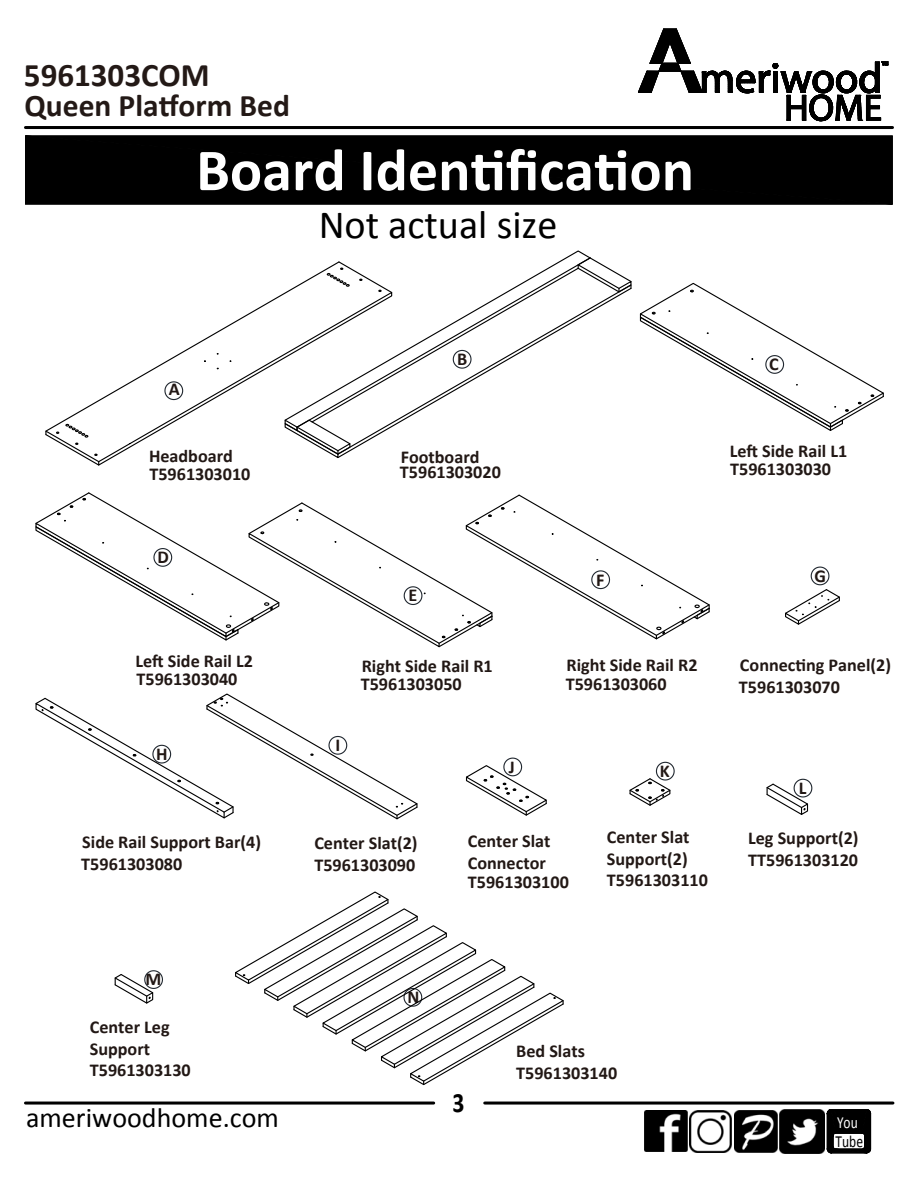
<style>
.page{position:relative;width:918px;height:1188px;background:#fff}
.page>*{position:absolute;margin:0;border:0;box-sizing:border-box;transform-origin:0 0}
.t1{font:700 60.3px "Calibri";color:#fff}
.t2{font:40.2px "Calibri";color:#000}
.t3{font:700 33px "Calibri";color:#231916}
.t4{font:700 31.5px "Calibri";color:#231916}
.t5{font:28.05px "Calibri";color:#000}
.t6{font:700 28.05px "Calibri";color:#000;scale:.85 1}
.t7{font:700 18.15px/21.8px "Calibri";color:#221815}
.t8{font:16.95px "Calibri";color:#000;scale:.79 1}
.t9{font:16.95px "Calibri";color:#fff;scale:.79 1}
</style>
<div class="page">
<img style="left:780px;top:1109px;width:28px;height:44px">
<img style="left:735px;top:1110px;width:43px;height:43px">
<img style="left:689px;top:1110px;width:43px;height:42px">
<img style="left:645px;top:1110px;width:42px;height:42px">
<div style="left:25px;top:135px;width:612px;height:70px;background:#000"></div>
<hr style="left:25px;top:136px;width:1px;height:68px;background:#000">
<hr style="left:26px;top:203px;width:866px;height:2px;background:#000">
<hr style="left:26px;top:135px;width:866px;height:2px;background:#000">
<hr style="left:25px;top:126px;width:868px;height:3px;background:#000">
<hr style="left:485px;top:1102px;width:408px;height:3px;background:#000">
<hr style="left:25px;top:1102px;width:409px;height:3px;background:#000">
<svg style="left:637px;top:28px;width:257px;height:177px"></svg>
<svg style="left:808px;top:1101px;width:82px;height:53px"></svg>
<hr style="left:827px;top:1114px;width:1px;height:35px;background:#000">
<hr style="left:831px;top:1152px;width:36px;height:1px;background:#000">
<hr style="left:870px;top:1114px;width:1px;height:35px;background:#000">
<hr style="left:831px;top:1109px;width:36px;height:1px;background:#000">
<svg style="left:100px;top:436px;width:50px;height:29px"></svg>
<svg style="left:59px;top:293px;width:225px;height:143px"></svg>
<svg style="left:45px;top:423px;width:55px;height:43px"></svg>
<svg style="left:284px;top:256px;width:348px;height:202px"></svg>
<svg style="left:639px;top:282px;width:245px;height:149px"></svg>
<svg style="left:35px;top:492px;width:675px;height:156px"></svg>
<svg style="left:465px;top:757px;width:82px;height:59px"></svg>
<svg style="left:785px;top:566px;width:55px;height:59px"></svg>
<svg style="left:114px;top:970px;width:49px;height:34px"></svg>
<svg style="left:629px;top:761px;width:46px;height:45px"></svg>
<svg style="left:35px;top:693px;width:383px;height:127px"></svg>
<svg style="left:235px;top:891px;width:329px;height:195px"></svg>
<svg style="left:766px;top:778px;width:47px;height:37px"></svg>
<h3 class="t3" style="left:24px;top:54px;width:187px">5961303COM</h3>
<h3 class="t4" style="left:24px;top:85px;width:267px">Queen Platform Bed</h3>
<h1 class="t1" style="left:196px;top:132px;width:500px">Board Identification</h1>
<h2 class="t2" style="left:319px;top:199px;width:240px">Not actual size</h2>
<p class="t7" style="left:457px;top:348px;width:12px">B</p>
<p class="t7" style="left:769px;top:353px;width:11px">C</p>
<p class="t7" style="left:169px;top:378px;width:12px">A</p>
<p class="t7" style="left:149px;top:446px;width:85px">Headboard</p>
<p class="t7" style="left:401px;top:446px;width:80px">Footboard</p>
<p class="t7" style="left:149px;top:463px;width:102px">T5961303010</p>
<p class="t7" style="left:400px;top:461px;width:102px">T5961303020</p>
<p class="t7" style="left:730px;top:440px;width:119px">Left Side Rail L1</p>
<p class="t7" style="left:730px;top:458px;width:102px">T5961303030</p>
<p class="t7" style="left:157px;top:546px;width:13px">D</p>
<p class="t7" style="left:135px;top:650px;width:119px">Left Side Rail L2</p>
<p class="t7" style="left:137px;top:668px;width:102px">T5961303040</p>
<p class="t7" style="left:156px;top:743px;width:13px">H</p>
<p class="t7" style="left:81px;top:831px;width:181px">Side Rail Support Bar(4)<br>T5961303080</p>
<p class="t7" style="left:409px;top:585px;width:10px">E</p>
<p class="t7" style="left:362px;top:655px;width:133px">Right Side Rail R1</p>
<p class="t7" style="left:596px;top:569px;width:10px">F</p>
<p class="t7" style="left:566px;top:655px;width:133px">Right Side Rail R2</p>
<p class="t7" style="left:335px;top:734px;width:6px">I</p>
<p class="t7" style="left:361px;top:673px;width:102px">T5961303050</p>
<p class="t7" style="left:566px;top:673px;width:102px">T5961303060</p>
<p class="t7" style="left:509px;top:756px;width:8px">J</p>
<p class="t7" style="left:660px;top:760px;width:11px">K</p>
<p class="t7" style="left:314px;top:832px;width:105px">Center Slat(2)<br>T5961303090</p>
<p class="t7" style="left:468px;top:830px;width:84px">Center Slat<br>Connector</p>
<p class="t7" style="left:468px;top:871px;width:102px">T5961303100</p>
<p class="t7" style="left:607px;top:826px;width:84px">Center Slat<br>Support(2)</p>
<p class="t7" style="left:607px;top:869px;width:102px">T5961303110</p>
<p class="t7" style="left:815px;top:565px;width:13px">G</p>
<p class="t7" style="left:739px;top:654px;width:154px">Connecting Panel(2)<br>T5961303070</p>
<p class="t7" style="left:799px;top:777px;width:9px">L</p>
<p class="t7" style="left:748px;top:827px;width:112px">Leg Support(2)<br>TT5961303120</p>
<p class="t7" style="left:146px;top:968px;width:17px">M</p>
<p class="t7" style="left:90px;top:1016px;width:102px">Center Leg<br>Support<br>T5961303130</p>
<h3 class="t5" style="left:26px;top:1100px;width:255px">ameriwoodhome.com</h3>
<p class="t7" style="left:407px;top:986px;width:13px">N</p>
<h3 class="t6" style="left:453px;top:1085px;width:16px">3</h3>
<p class="t7" style="left:516px;top:1041px;width:102px">Bed Slats<br>T5961303140</p>
<p class="t9" style="left:837px;top:1112px;width:28px">You</p>
<p class="t8" style="left:835px;top:1131px;width:36px">Tube</p>
</div>
